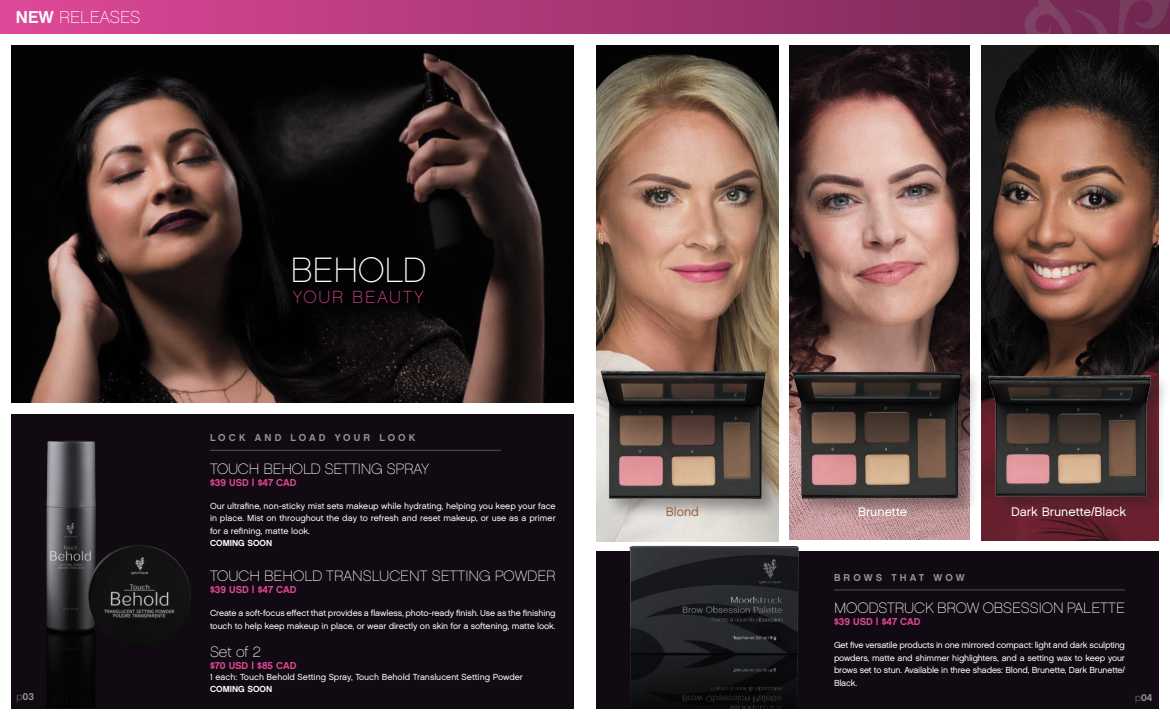
<style>
.page{position:relative;width:1170px;height:720px;background:#fff}
.page>*{position:absolute;margin:0;border:0;box-sizing:border-box;transform-origin:0 0}
.t1{font:35.12px "Chalet Paris Nineteen Sixty";color:#fff}
.t2{font:17.5px "Chalet Paris Nineteen Sixty";letter-spacing:.11em;color:#e1499a}
.t3{font:17.25px "Chalet Paris Nineteen Sixty";color:#fff}
.t4{font:15px "Chalet Paris Nineteen Sixty";color:#fff}
.t5{font:12.5px "Chalet London Nineteen Sixty";color:#fff}
.t6{font:12.5px "Chalet London Nineteen Sixty";color:#9e633a}
.t7{font:10px "Chalet New York Nineteen Sixty";color:#e1499a}
.t8{font:10px "Chalet New York Nineteen Sixty";letter-spacing:.31em;color:#939598}
.t9{font:8.75px/12.5px "Chalet London Nineteen Sixty";letter-spacing:-.01em;color:#fff;text-align:justify}
.t10{font:8.75px "Chalet New York Nineteen Sixty";color:#fff}
.s1{font-family:"Chalet New York Nineteen Sixty"}
.s2{font-family:"Chalet Paris Nineteen Sixty"}
</style>
<div class="page">
<img style="left:11px;top:45px;width:563px;height:358px">
<div style="left:11px;top:414px;width:563px;height:295px;background:#120a12"></div>
<div style="left:596px;top:551px;width:563px;height:158px;background:#120a12"></div>
<img style="left:790px;top:45px;width:180px;height:494px">
<img style="left:981px;top:45px;width:178px;height:495px">
<img style="left:596px;top:45px;width:182px;height:497px">
<hr style="left:834px;top:589px;width:291px;height:1px;background:#434147">
<div style="left:597px;top:366px;width:189px;height:153px;background:#231f20;opacity:.43"></div>
<img style="left:601px;top:371px;width:165px;height:128px">
<div style="left:788px;top:367px;width:194px;height:152px;background:#231f20;opacity:.43"></div>
<img style="left:792px;top:372px;width:170px;height:127px">
<div style="left:985px;top:371px;width:185px;height:145px;background:#231f20;opacity:.43"></div>
<img style="left:985px;top:371px;width:173px;height:132px">
<hr style="left:210px;top:450px;width:291px;height:1px;background:#434147">
<img style="left:46px;top:440px;width:50px;height:268px">
<img style="left:87px;top:544px;width:104px;height:104px">
<svg style="left:0;top:0;width:903px;height:34px;background:#b43b7c"></svg>
<svg style="left:903px;top:0;width:267px;height:34px;background:#7c2e59"></svg>
<img style="left:629px;top:546px;width:170px;height:163px">
<p class="t3" style="left:16px;top:7px;width:126px"><span class="s1">NEW</span> RELEASES</p>
<p class="t1" style="left:290px;top:249px;width:137px">BEHOLD</p>
<p class="t2" style="left:293px;top:287px;width:133px">YOUR BEAUTY</p>
<p class="t8" style="left:210px;top:431px;width:207px">LOCK AND LOAD YOUR LOOK</p>
<p class="t4" style="left:210px;top:460px;width:221px">TOUCH BEHOLD SETTING SPRAY</p>
<p class="t7" style="left:210px;top:476px;width:88px">$39 USD | $47 CAD</p>
<p class="t9" style="left:210px;top:499px;width:347px">Our ultrafine, non-sticky mist sets makeup while hydrating, helping you keep your face in place. Mist on throughout the day to refresh and reset makeup, or use as a primer for a refining, matte look.</p>
<p class="t10" style="left:210px;top:537px;width:64px">COMING SOON</p>
<p class="t4" style="left:210px;top:567px;width:347px">TOUCH BEHOLD TRANSLUCENT SETTING POWDER</p>
<p class="t7" style="left:210px;top:583px;width:88px">$39 USD | $47 CAD</p>
<p class="t9" style="left:210px;top:607px;width:347px">Create a soft-focus effect that provides a flawless, photo-ready finish. Use as the finishing touch to help keep makeup in place, or wear directly on skin for a softening, matte look.</p>
<p class="t4" style="left:210px;top:643px;width:52px">Set of 2</p>
<p class="t7" style="left:210px;top:659px;width:88px">$70 USD | $85 CAD</p>
<p class="t9" style="left:210px;top:670px;width:315px">1 each: Touch Behold Setting Spray, Touch Behold Translucent Setting Powder</p>
<p class="t10" style="left:210px;top:683px;width:64px">COMING SOON</p>
<p class="t6" style="left:666px;top:504px;width:35px">Blond</p>
<p class="t5" style="left:858px;top:504px;width:51px">Brunette</p>
<p class="t5" style="left:1011px;top:504px;width:117px">Dark Brunette/Black</p>
<p class="t8" style="left:834px;top:571px;width:132px">BROWS THAT WOW</p>
<p class="t4" style="left:834px;top:599px;width:292px">MOODSTRUCK BROW OBSESSION PALETTE</p>
<p class="t7" style="left:834px;top:615px;width:88px">$39 USD | $47 CAD</p>
<p class="t9" style="left:834px;top:639px;width:293px">Get five versatile products in one mirrored compact: light and dark sculpting powders, matte and shimmer highlighters, and a setting wax to keep your brows set to stun. Available in three shades: Blond, Brunette, Dark Brunette/ Black.</p>
<p class="t8" style="left:16px;top:690px;width:19px"><span class="s2">p</span>03</p>
<p class="t8" style="left:1135px;top:691px;width:19px"><span class="s2">p</span>04</p>
</div>
